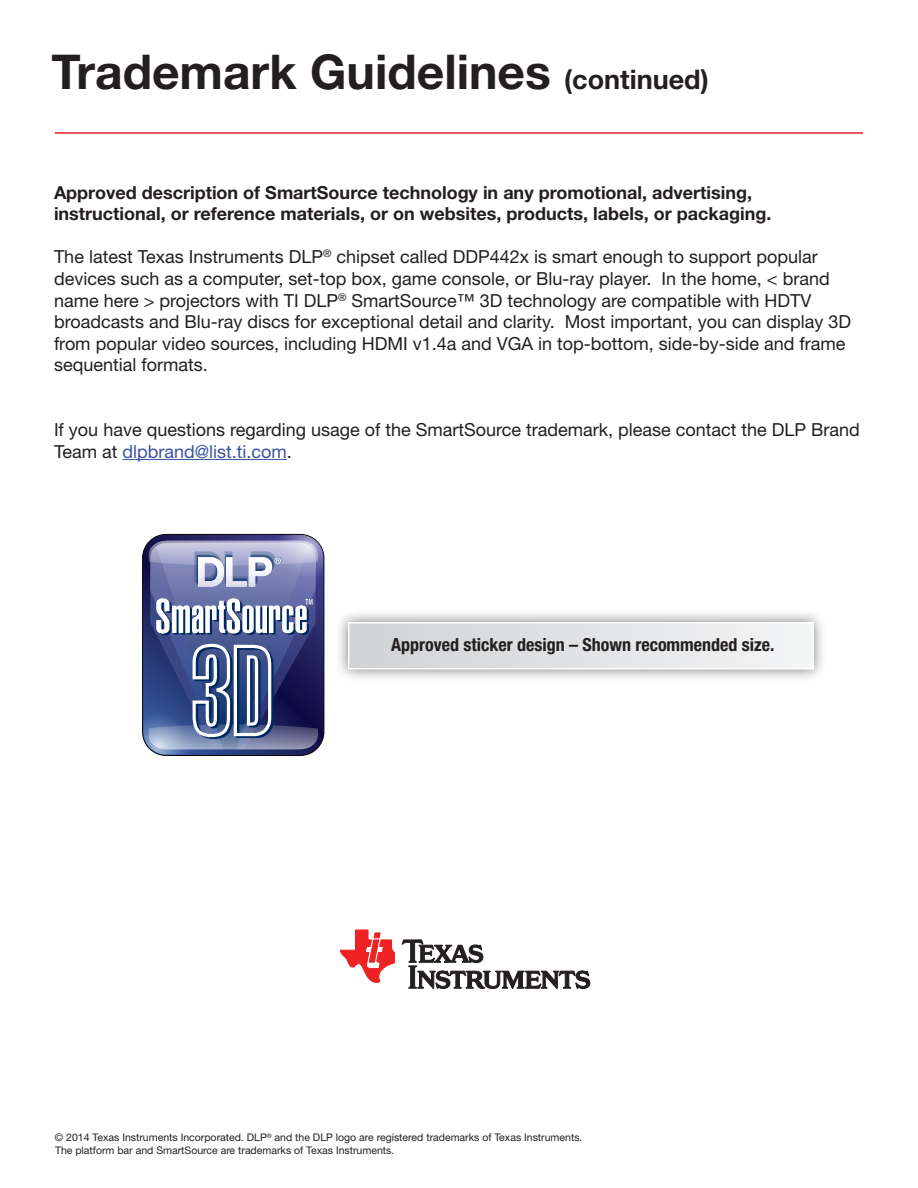
<style>
.page{position:relative;width:918px;height:1188px;background:#fff}
.page>*{position:absolute;margin:0;border:0;box-sizing:border-box;transform-origin:0 0}
.t1{font:700 48px "Helvetica Neue LT Std";color:#231f20}
.t2{font:18px/21.6px "Helvetica Neue LT Std";color:#231f20}
.t3{font:700 18px/21.6px "Helvetica Neue LT Std";color:#231f20}
.t4{font:700 condensed 18px "Helvetica Neue LT Std";color:#231f20}
.t5{font:10.5px/12.6px "Helvetica Neue LT Std";color:#231f20}
.s1{font-size:27px}
.s2{color:#3a53a3}
</style>
<div class="page">
<hr style="left:55px;top:132px;width:808px;height:2px;background:#ee2026">
<hr style="left:122px;top:459px;width:165px;height:1px;background:#3a53a3">
<svg style="left:402px;top:940px;width:188px;height:49px"></svg>
<svg style="left:340px;top:930px;width:54px;height:53px"></svg>
<div style="left:335px;top:609px;width:492px;height:74px;background:#231f20;opacity:.6"></div>
<div style="left:349px;top:623px;width:464px;height:46px;background:linear-gradient(to right,#d0d2d4,#f4f4f5)"></div>
<div style="left:348px;top:622px;width:466px;height:48px;border:2px solid #fff"></div>
<svg style="left:143px;top:534px;width:181px;height:221px;background:#6974a0"></svg>
<h1 class="t1" style="left:52px;top:43px;width:659px">Trademark Guidelines <span class="s1">(continued)</span></h1>
<p class="t3" style="left:54px;top:181px;width:719px">Approved description of SmartSource technology in any promotional, advertising, instructional, or reference materials, or on websites, products, labels, or packaging.</p>
<p class="t2" style="left:54px;top:246px;width:799px">The latest Texas Instruments DLP<sup>®</sup> chipset called DDP442x is smart enough to support popular devices such as a computer, set-top box, game console, or Blu-ray player. In the home, &lt; brand name here &gt; projectors with TI DLP<sup>®</sup> SmartSource™ 3D technology are compatible with HDTV broadcasts and Blu-ray discs for exceptional detail and clarity. Most important, you can display 3D from popular video sources, including HDMI v1.4a and VGA in top-bottom, side-by-side and frame sequential formats.</p>
<p class="t2" style="left:54px;top:419px;width:807px">If you have questions regarding usage of the SmartSource trademark, please contact the DLP Brand<br>Team at <span class="s2">dlpbrand@list.ti.com</span>.</p>
<p class="t4" style="left:391px;top:634px;width:385px">Approved sticker design – Shown recommended size.</p>
<p class="t5" style="left:55px;top:1131px;width:529px">© 2014 Texas Instruments Incorporated. DLP<sup>®</sup> and the DLP logo are registered trademarks of Texas Instruments.<br>The platform bar and SmartSource are trademarks of Texas Instruments.</p>
</div>
